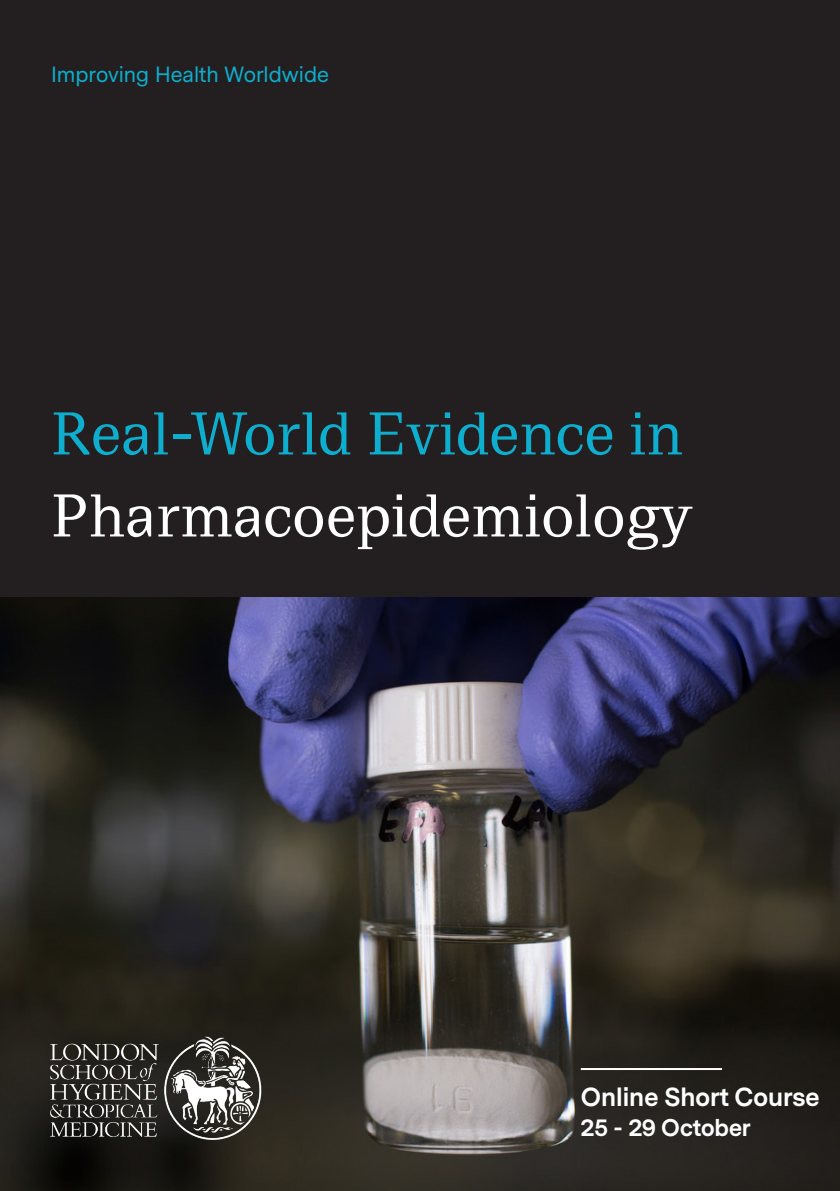
<style>
.page{position:relative;width:840px;height:1191px;background:#fff}
.page>*{position:absolute;margin:0;border:0;box-sizing:border-box;transform-origin:0 0}
.Front_Cover_Title{font:60px/82px "Messina Modern";color:#0eaece}
.Additional_Info{font:700 26px "Messina Sans";color:#fff}
.Additional_Info-2{font:700 24px "Messina Sans";color:#fff}
.Tagline{font:22px "Messina Sans";color:#0eaece}
.s1{color:#fff}
</style>
<div class="page">
<img style="left:0;top:597px;width:839px;height:594px">
<div style="left:0;top:0;width:839px;height:597px;background:#231f20"></div>
<hr style="left:580px;top:1068px;width:141px;height:2px;background:#fff">
<img style="left:44px;top:1033px;width:224px;height:109px">
<p class="Tagline" style="left:51px;top:61px;width:279px">Improving Health Worldwide</p>
<p class="Front_Cover_Title" style="left:51px;top:395px;width:642px">Real-World Evidence in<br><span class="s1">Pharmacoepidemiology</span></p>
<p class="Additional_Info" style="left:580px;top:1081px;width:240px">Online Short Course</p>
<p class="Additional_Info-2" style="left:580px;top:1113px;width:171px">25 - 29 October</p>
</div>
